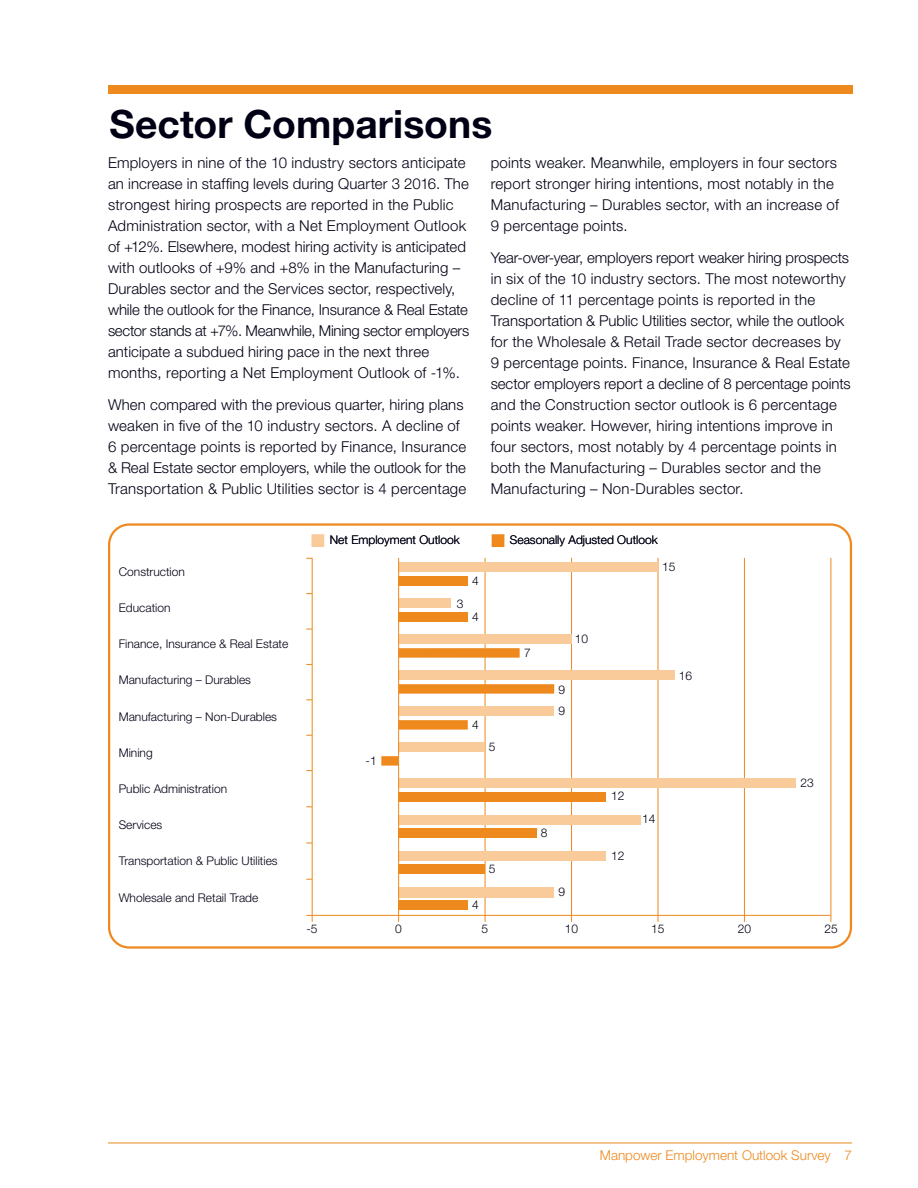
<style>
.page{position:relative;width:918px;height:1188px;background:#fff}
.page>*{position:absolute;margin:0;border:0;box-sizing:border-box;transform-origin:0 0}
.t1{font:700 39px "Helvetica Neue LT Std";color:#000015}
.t2{font:300 15px/21px "Helvetica Neue LT Std";letter-spacing:.01em;color:#000015}
.t3{font:300 13.5px "Helvetica Neue LT Std";color:#ed891d}
.t4{font:300 12px "Helvetica Neue LT Std";color:#000015}
</style>
<div class="page">
<hr style="left:108px;top:1143px;width:744px;height:1px;background:#ed891d">
<svg style="left:108px;top:523px;width:744px;height:426px"></svg>
<div style="left:311px;top:534px;width:13px;height:13px;background:#f9cb9b"></div>
<div style="left:492px;top:534px;width:12px;height:13px;background:#ed891d"></div>
<hr style="left:398px;top:558px;width:1px;height:364px;background:#ed891d">
<div style="left:108px;top:85px;width:744px;height:9px;background:#ed891d"></div>
<h1 class="t1" style="left:110px;top:100px;width:384px">Sector Comparisons</h1>
<p class="t2" style="left:108px;top:152px;width:363px">Employers in nine of the 10 industry sectors anticipate an increase in staffing levels during Quarter 3 2016. The strongest hiring prospects are reported in the Public Administration sector, with a Net Employment Outlook of +12%. Elsewhere, modest hiring activity is anticipated with outlooks of +9% and +8% in the Manufacturing – Durables sector and the Services sector, respectively, while the outlook for the Finance, Insurance &amp; Real Estate sector stands at +7%. Meanwhile, Mining sector employers anticipate a subdued hiring pace in the next three months, reporting a Net Employment Outlook of -1%.</p>
<p class="t2" style="left:108px;top:393px;width:360px">When compared with the previous quarter, hiring plans weaken in five of the 10 industry sectors. A decline of 6 percentage points is reported by Finance, Insurance &amp; Real Estate sector employers, while the outlook for the Transportation &amp; Public Utilities sector is 4 percentage</p>
<p class="t2" style="left:491px;top:152px;width:350px">points weaker. Meanwhile, employers in four sectors report stronger hiring intentions, most notably in the Manufacturing – Durables sector, with an increase of 9 percentage points.</p>
<p class="t2" style="left:491px;top:246px;width:362px">Year-over-year, employers report weaker hiring prospects in six of the 10 industry sectors. The most noteworthy decline of 11 percentage points is reported in the Transportation &amp; Public Utilities sector, while the outlook for the Wholesale &amp; Retail Trade sector decreases by 9 percentage points. Finance, Insurance &amp; Real Estate sector employers report a decline of 8 percentage points and the Construction sector outlook is 6 percentage points weaker. However, hiring intentions improve in four sectors, most notably by 4 percentage points in both the Manufacturing – Durables sector and the Manufacturing – Non-Durables sector.</p>
<p class="t4" style="left:119px;top:564px;width:68px">Construction</p>
<p class="t4" style="left:119px;top:600px;width:53px">Education</p>
<p class="t4" style="left:119px;top:637px;width:171px">Finance, Insurance &amp; Real Estate</p>
<p class="t4" style="left:119px;top:673px;width:134px">Manufacturing – Durables</p>
<p class="t4" style="left:119px;top:709px;width:160px">Manufacturing – Non-Durables</p>
<p class="t4" style="left:119px;top:745px;width:35px">Mining</p>
<p class="t4" style="left:119px;top:781px;width:110px">Public Administration</p>
<p class="t4" style="left:119px;top:818px;width:45px">Services</p>
<p class="t4" style="left:119px;top:854px;width:160px">Transportation &amp; Public Utilities</p>
<p class="t4" style="left:119px;top:890px;width:141px">Wholesale and Retail Trade</p>
<p class="t4" style="left:307px;top:922px;width:13px">-5</p>
<p class="t4" style="left:330px;top:533px;width:132px">Net Employment Outlook</p>
<p class="t4" style="left:510px;top:533px;width:149px">Seasonally Adjusted Outlook</p>
<p class="t4" style="left:366px;top:753px;width:13px">-1</p>
<p class="t4" style="left:457px;top:596px;width:8px">3</p>
<p class="t4" style="left:472px;top:574px;width:8px">4</p>
<p class="t4" style="left:472px;top:610px;width:8px">4</p>
<p class="t4" style="left:472px;top:718px;width:8px">4</p>
<p class="t4" style="left:489px;top:740px;width:8px">5</p>
<p class="t4" style="left:489px;top:861px;width:8px">5</p>
<p class="t4" style="left:472px;top:897px;width:8px">4</p>
<p class="t4" style="left:524px;top:645px;width:8px">7</p>
<p class="t4" style="left:575px;top:632px;width:15px">10</p>
<p class="t4" style="left:559px;top:682px;width:8px">9</p>
<p class="t4" style="left:559px;top:704px;width:8px">9</p>
<p class="t4" style="left:662px;top:560px;width:15px">15</p>
<p class="t4" style="left:679px;top:668px;width:15px">16</p>
<p class="t4" style="left:541px;top:825px;width:8px">8</p>
<p class="t4" style="left:559px;top:884px;width:8px">9</p>
<p class="t4" style="left:611px;top:789px;width:15px">12</p>
<p class="t4" style="left:611px;top:848px;width:15px">12</p>
<p class="t4" style="left:642px;top:812px;width:15px">14</p>
<p class="t4" style="left:801px;top:776px;width:15px">23</p>
<p class="t4" style="left:395px;top:922px;width:8px">0</p>
<p class="t4" style="left:482px;top:922px;width:8px">5</p>
<p class="t4" style="left:565px;top:922px;width:15px">10</p>
<p class="t4" style="left:651px;top:922px;width:15px">15</p>
<p class="t4" style="left:738px;top:922px;width:15px">20</p>
<p class="t4" style="left:825px;top:922px;width:15px">25</p>
<p class="t3" style="left:600px;top:1147px;width:254px">Manpower Employment Outlook Survey 7</p>
</div>
